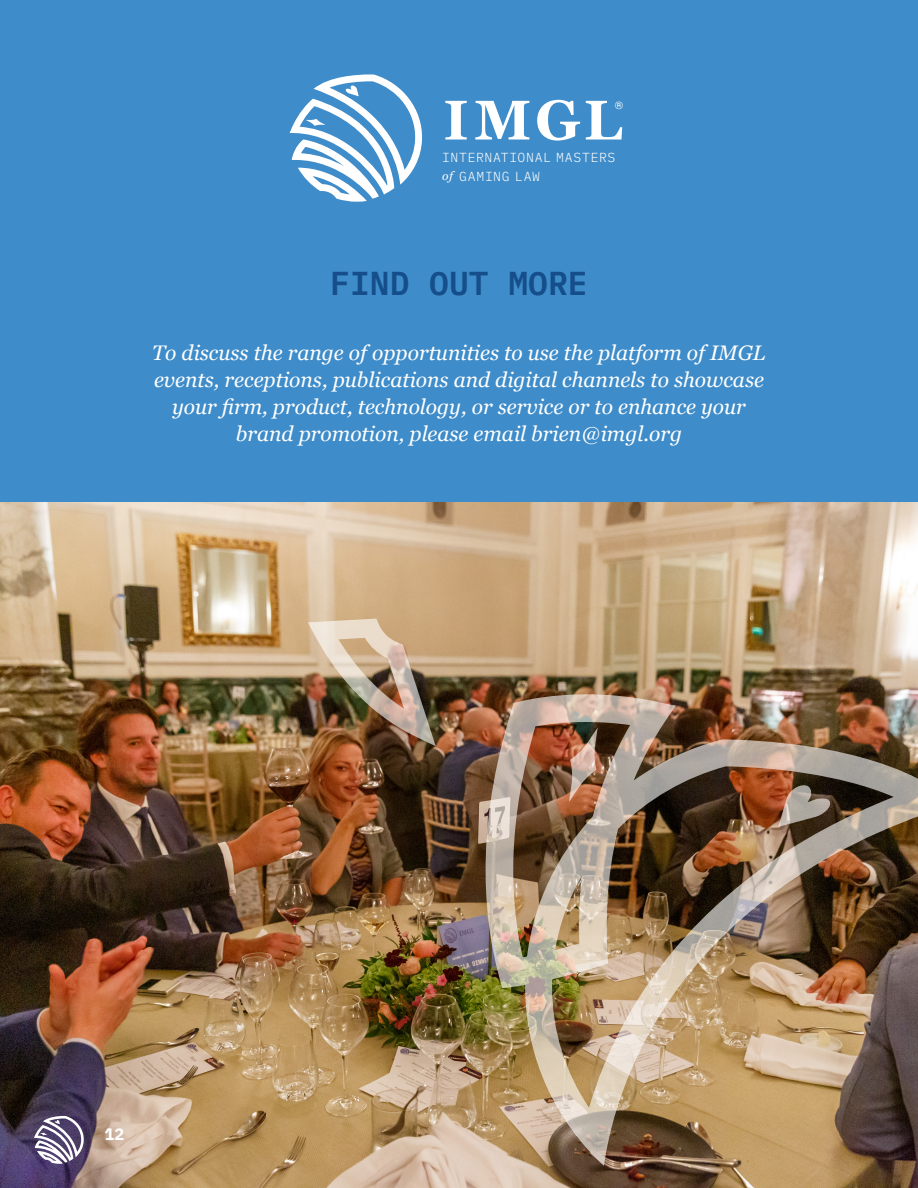
<style>
.page{position:relative;width:918px;height:1188px;background:#fff}
.page>*{position:absolute;margin:0;border:0;box-sizing:border-box;transform-origin:0 0}
.t1{font:700 55.8px "Georgia";color:#fff}
.t2{font:600 33px "IBM Plex Mono";color:#154e8a}
.t3{font:italic 21px/27px "Georgia";color:#fff;text-align:center}
.t4{font:700 16.5px "IBM Plex Mono";color:#fff}
.t5{font:300 13.05px/19.2px "IBM Plex Mono";letter-spacing:.055em;color:#fff}
.t6{font:700 expanded 9.6px "Roc Grotesk";color:#fff}
.s1{font-family:"Georgia";font-weight:400;font-style:italic;font-size:12px}
</style>
<div class="page">
<img style="left:0;top:502px;width:918px;height:686px">
<div style="left:0;top:0;width:918px;height:502px;background:#3e8cc9"></div>
<svg style="left:290px;top:74px;width:132px;height:128px"></svg>
<img style="left:477px;top:694px;width:441px;height:472px">
<svg style="left:569px;top:727px;width:29px;height:75px;background:#a97e66"></svg>
<svg style="left:778px;top:783px;width:55px;height:44px;background:#826d5e"></svg>
<img style="left:308px;top:619px;width:128px;height:127px">
<svg style="left:34px;top:1116px;width:50px;height:48px"></svg>
<p class="t1" style="left:444px;top:84px;width:180px">IMGL</p>
<p class="t6" style="left:615px;top:99px;width:10px">®</p>
<p class="t5" style="left:442px;top:146px;width:175px">INTERNATIONAL MASTERS <span class="s1">of</span> GAMING LAW</p>
<p class="t2" style="left:330px;top:257px;width:259px">FIND OUT MORE</p>
<p class="t3" style="left:152px;top:338px;width:615px">To discuss the range of opportunities to use the platform of IMGL events, receptions, publications and digital channels to showcase your firm, product, technology, or service or to enhance your brand promotion, please email brien@imgl.org</p>
<p class="t4" style="left:105px;top:1122px;width:21px">12</p>
</div>
